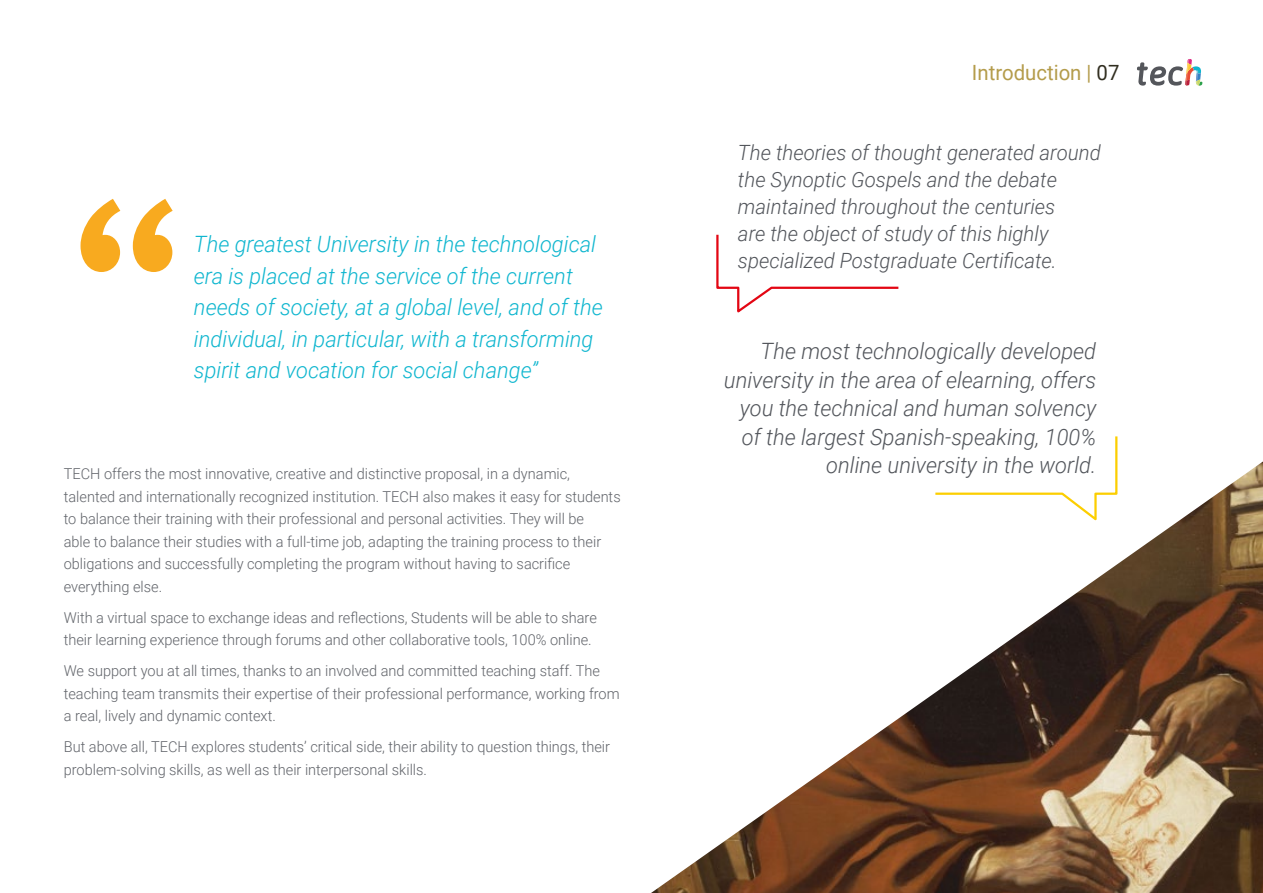
<style>
.page{position:relative;width:1263px;height:893px;background:#fff}
.page>*{position:absolute;margin:0;border:0;box-sizing:border-box;transform-origin:0 0}
.t1{font:italic 300 22.5px/31.5px "Roboto";color:#0fb6cf}
.t2{font:italic 300 22.5px/28.5px "Roboto";color:#52555b;text-align:right}
.t3{font:italic 300 21px/27px "Roboto";color:#52555b}
.t4{font:21px "Roboto";color:#b49c4b}
.t5{font:300 15px/22.5px "Roboto";color:#61646a}
.s1{color:#312e20}
</style>
<div class="page">
<img style="left:651px;top:461px;width:612px;height:432px">
<svg style="left:933px;top:436px;width:185px;height:88px"></svg>
<svg style="left:716px;top:234px;width:183px;height:79px"></svg>
<svg style="left:1137px;top:59px;width:65px;height:27px"></svg>
<svg style="left:81px;top:199px;width:92px;height:73px"></svg>
<h1 class="t1" style="left:194px;top:228px;width:410px">The greatest University in the technological era is placed at the service of the current needs of society, at a global level, and of the individual, in particular, with a transforming spirit and vocation for social change”</h1>
<p class="t5" style="left:64px;top:462px;width:558px">TECH offers the most innovative, creative and distinctive proposal, in a dynamic, talented and internationally recognized institution. TECH also makes it easy for students to balance their training with their professional and personal activities. They will be<br>able to balance their studies with a full-time job, adapting the training process to their obligations and successfully completing the program without having to sacrifice everything else.</p>
<p class="t5" style="left:64px;top:606px;width:535px">With a virtual space to exchange ideas and reflections, Students will be able to share their learning experience through forums and other collaborative tools, 100% online.</p>
<p class="t5" style="left:64px;top:659px;width:557px">We support you at all times, thanks to an involved and committed teaching staff. The teaching team transmits their expertise of their professional performance, working from a real, lively and dynamic context.</p>
<p class="t5" style="left:64px;top:735px;width:548px">But above all, TECH explores students’ critical side, their ability to question things, their problem-solving skills, as well as their interpersonal skills.</p>
<h2 class="t4" style="left:972px;top:57px;width:149px">Introduction | <span class="s1">07</span></h2>
<h2 class="t3" style="left:738px;top:138px;width:364px">The theories of thought generated around the Synoptic Gospels and the debate maintained throughout the centuries<br>are the object of study of this highly specialized Postgraduate Certificate.</h2>
<h1 class="t2" style="left:724px;top:336px;width:374px">The most technologically developed university in the area of elearning, offers you the technical and human solvency of the largest Spanish-speaking, 100% online university in the world.</h1>
</div>
